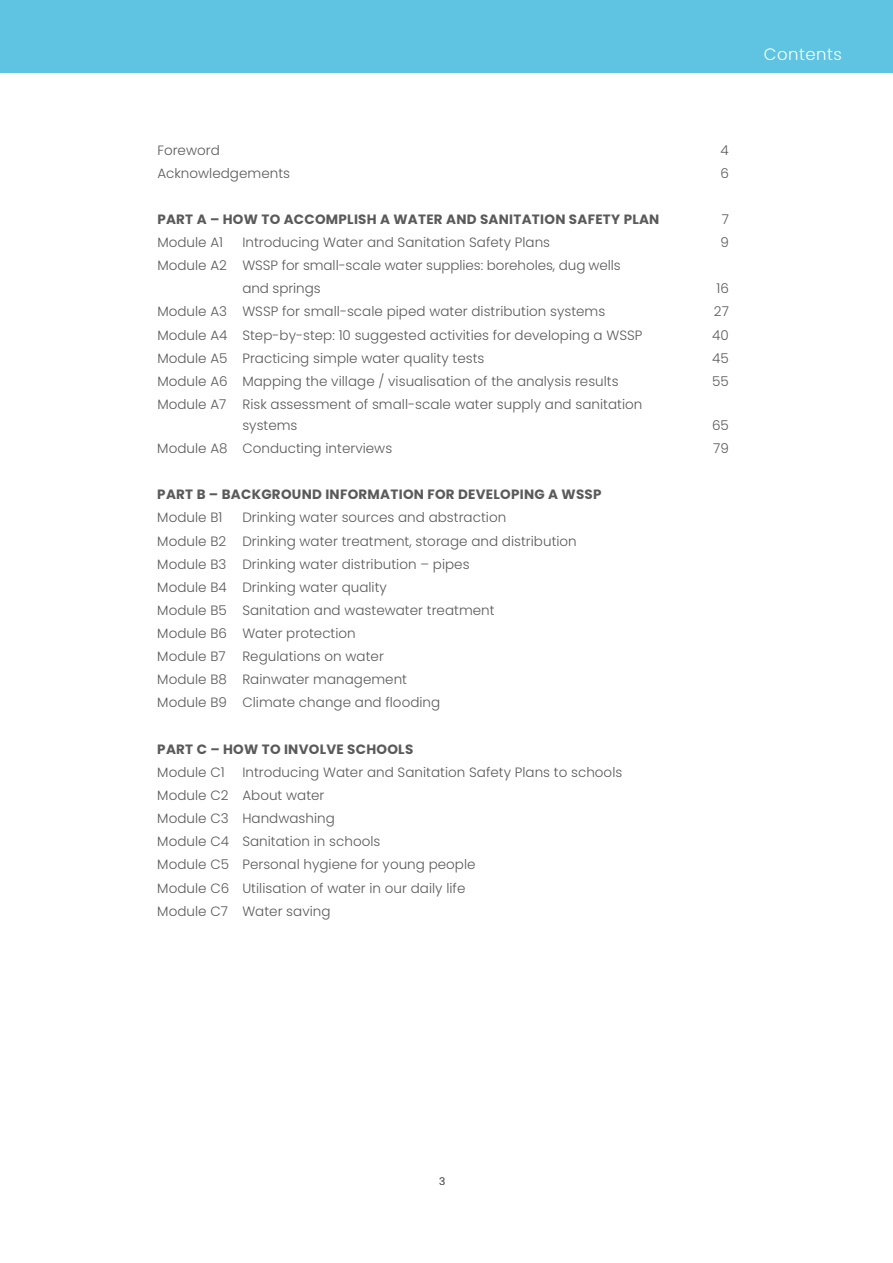
<style>
.page{position:relative;width:893px;height:1263px;background:#fff}
.page>*{position:absolute;margin:0;border:0;box-sizing:border-box;transform-origin:0 0}
.t1{font:300 16.5px "Poppins";letter-spacing:.03em;color:#fff}
.t2{font:300 13.5px/23.1px "Poppins";color:#5a5a5a}
.t3{font:700 13.5px "Poppins";letter-spacing:.02em;color:#5a5a5a}
.t4{font:300 10.5px "Poppins";color:#5a5a5a}
</style>
<div class="page">
<div style="left:0;top:0;width:893px;height:72px;background:#5fc4e2"></div>
<p class="t2" style="left:157px;top:138px;width:64px">Foreword</p>
<p class="t2" style="left:721px;top:138px;width:10px">4</p>
<p class="t2" style="left:157px;top:161px;width:134px">Acknowledgements</p>
<p class="t2" style="left:720px;top:161px;width:10px">6</p>
<p class="t3" style="left:157px;top:211px;width:504px">PART A – HOW TO ACCOMPLISH A WATER AND SANITATION SAFETY PLAN</p>
<p class="t2" style="left:722px;top:208px;width:9px">7</p>
<p class="t2" style="left:157px;top:231px;width:67px">Module A1</p>
<p class="t2" style="left:242px;top:231px;width:309px">Introducing Water and Sanitation Safety Plans</p>
<p class="t2" style="left:720px;top:231px;width:10px">9</p>
<p class="t2" style="left:242px;top:254px;width:380px;text-indent:-85px">Module A2 WSSP for small-scale water supplies: boreholes, dug wells and springs</p>
<p class="t2" style="left:716px;top:277px;width:14px">16</p>
<p class="t2" style="left:157px;top:300px;width:449px">Module A3 WSSP for small-scale piped water distribution systems</p>
<p class="t2" style="left:714px;top:300px;width:16px">27</p>
<p class="t2" style="left:157px;top:323px;width:487px">Module A4 Step-by-step: 10 suggested activities for developing a WSSP</p>
<p class="t2" style="left:712px;top:323px;width:18px">40</p>
<p class="t2" style="left:157px;top:346px;width:329px">Module A5 Practicing simple water quality tests</p>
<p class="t2" style="left:712px;top:346px;width:18px">45</p>
<p class="t2" style="left:157px;top:370px;width:463px">Module A6 Mapping the village / visualisation of the analysis results</p>
<p class="t2" style="left:712px;top:370px;width:18px">55</p>
<p class="t2" style="left:242px;top:394px;width:401px;line-height:21px;text-indent:-85px">Module A7 Risk assessment of small-scale water supply and sanitation systems</p>
<p class="t2" style="left:712px;top:414px;width:18px">65</p>
<p class="t2" style="left:157px;top:437px;width:236px">Module A8 Conducting interviews</p>
<p class="t2" style="left:713px;top:437px;width:17px">79</p>
<p class="t3" style="left:157px;top:487px;width:446px">PART B – BACKGROUND INFORMATION FOR DEVELOPING A WSSP</p>
<p class="t2" style="left:157px;top:506px;width:67px">Module B1</p>
<p class="t2" style="left:157px;top:506px;width:421px;text-indent:85px">Drinking water sources and abstraction<br>Module B2 Drinking water treatment, storage and distribution Module B3 Drinking water distribution – pipes<br>Module B4 Drinking water quality<br>Module B5 Sanitation and wastewater treatment<br>Module B6 Water protection<br>Module B7 Regulations on water<br>Module B8 Rainwater management<br>Module B9 Climate change and flooding</p>
<p class="t3" style="left:157px;top:741px;width:257px">PART C – HOW TO INVOLVE SCHOOLS</p>
<p class="t2" style="left:157px;top:761px;width:69px">Module C1</p>
<p class="t2" style="left:157px;top:761px;width:466px;text-indent:85px">Introducing Water and Sanitation Safety Plans to schools Module C2 About water<br>Module C3 Handwashing<br>Module C4 Sanitation in schools<br>Module C5 Personal hygiene for young people<br>Module C6 Utilisation of water in our daily life<br>Module C7 Water saving</p>
<p class="t1" style="left:764px;top:44px;width:80px">Contents</p>
<p class="t4" style="left:439px;top:1175px;width:8px">3</p>
</div>
